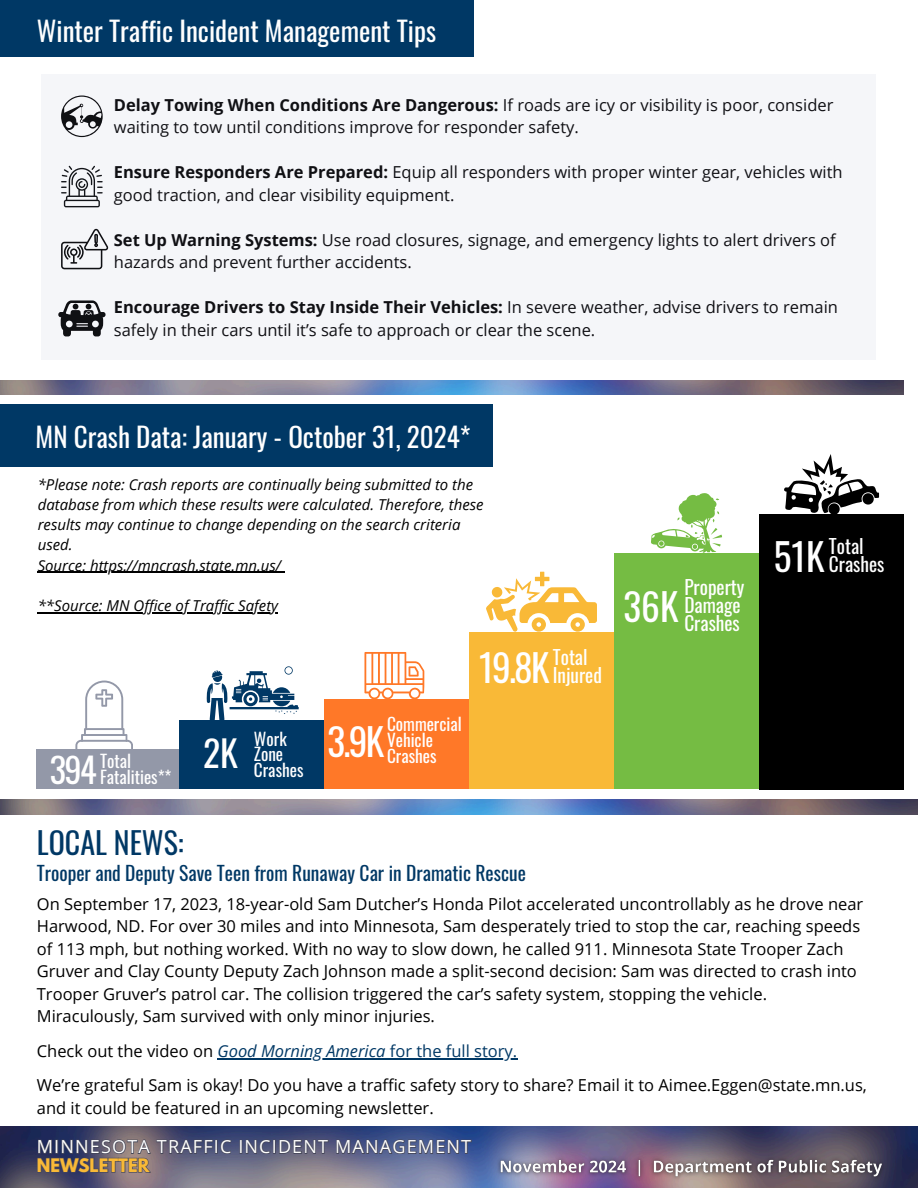
<style>
.page{position:relative;width:918px;height:1188px;background:#fff}
.page>*{position:absolute;margin:0;border:0;box-sizing:border-box;transform-origin:0 0}
.t1{font:37.35px "Oswald";color:#fff}
.t2{font:35.85px "Oswald";color:#fff}
.t3{font:34.35px "Oswald";color:#fff}
.t4{font:30px "Oswald";color:#003865}
.t5{font:27px "Oswald";color:#fff}
.t6{font:27px "Oswald";color:#fefefe}
.t7{font:19.5px "Oswald";color:#003865}
.t8{font:19.35px/18px "Oswald";color:#fff}
.t9{font:18px "Open Sans";letter-spacing:.065em;color:#fff}
.t10{font:17.25px "Oswald";color:#fff}
.t11{font:16.5px/22.5px "Open Sans";color:#000}
.t12{font:700 16.5px "League Spartan";color:#f9b937}
.t13{font:italic 15px/20.2px "Open Sans";color:#000}
.s1{font-weight:700}
.s2{font-style:italic;color:#003865}
.s3{color:#003865}
</style>
<div class="page">
<img style="left:0;top:380px;width:903px;height:15px">
<div style="left:0;top:405px;width:493px;height:62px;background:#003865"></div>
<div style="left:759px;top:514px;width:145px;height:275px;background:#000"></div>
<div style="left:614px;top:553px;width:145px;height:236px;background:#75bc43"></div>
<div style="left:469px;top:632px;width:145px;height:157px;background:#f9b937"></div>
<svg style="left:784px;top:454px;width:95px;height:60px"></svg>
<svg style="left:486px;top:572px;width:111px;height:60px"></svg>
<svg style="left:206px;top:666px;width:93px;height:54px"></svg>
<svg style="left:364px;top:652px;width:60px;height:47px"></svg>
<svg style="left:651px;top:493px;width:71px;height:60px"></svg>
<div style="left:324px;top:699px;width:145px;height:90px;background:#ff7828"></div>
<div style="left:36px;top:749px;width:145px;height:40px;background:#9398a8"></div>
<div style="left:179px;top:720px;width:145px;height:69px;background:#003865"></div>
<svg style="left:75px;top:681px;width:58px;height:68px"></svg>
<hr style="left:38px;top:572px;width:243px;height:1px;background:#000">
<hr style="left:38px;top:612px;width:240px;height:1px;background:#000">
<img style="left:0;top:800px;width:918px;height:14px">
<img style="left:0;top:1127px;width:918px;height:61px">
<div style="left:0;top:0;width:474px;height:57px;background:#003865"></div>
<hr style="left:218px;top:1058px;width:168px;height:2px;background:#003865">
<hr style="left:386px;top:1058px;width:131px;height:2px;background:#003865">
<img style="left:491px;top:1150px;width:401px;height:36px">
<div style="left:42px;top:74px;width:834px;height:285px;background:#f5f6f9"></div>
<p class="t6" style="left:37px;top:9px;width:401px">Winter Traffic Incident Management Tips</p>
<h6 class="t11" style="left:114px;top:93px;width:721px"><span class="s1">Delay Towing When Conditions Are Dangerous:</span> If roads are icy or visibility is poor, consider waiting to tow until conditions improve for responder safety.</h6>
<p class="t11" style="left:114px;top:161px;width:730px"><span class="s1">Ensure Responders Are Prepared:</span> Equip all responders with proper winter gear, vehicles with good traction, and clear visibility equipment.</p>
<h1 class="t11" style="left:114px;top:228px;width:723px"><span class="s1">Set Up Warning Systems:</span> Use road closures, signage, and emergency lights to alert drivers of hazards and prevent further accidents.</h1>
<h6 class="t11" style="left:114px;top:296px;width:726px"><span class="s1">Encourage Drivers to Stay Inside Their Vehicles:</span> In severe weather, advise drivers to remain safely in their cars until it’s safe to approach or clear the scene.</h6>
<p class="t5" style="left:36px;top:415px;width:436px">MN Crash Data: January - October 31, 2024*</p>
<p class="t13" style="left:38px;top:474px;width:448px">*Please note: Crash reports are continually being submitted to the database from which these results were calculated. Therefore, these results may continue to change depending on the search criteria used.</p>
<p class="t13" style="left:38px;top:555px;width:245px">Source: https://mncrash.state.mn.us/</p>
<h1 class="t13" style="left:38px;top:595px;width:242px">**Source: MN Office of Traffic Safety</h1>
<p class="t3" style="left:50px;top:743px;width:48px">394</p>
<p class="t10" style="left:100px;top:747px;width:33px">Total</p>
<p class="t10" style="left:100px;top:763px;width:73px">Fatalities**</p>
<p class="t2" style="left:203px;top:725px;width:36px">2K</p>
<p class="t10" style="left:254px;top:725px;width:34px">Work</p>
<p class="t10" style="left:254px;top:741px;width:31px">Zone</p>
<p class="t10" style="left:254px;top:756px;width:51px">Crashes</p>
<p class="t10" style="left:387px;top:711px;width:76px">Commercial</p>
<p class="t10" style="left:387px;top:726px;width:47px">Vehicle</p>
<h4 class="t10" style="left:387px;top:742px;width:51px">Crashes</h4>
<p class="t1" style="left:328px;top:712px;width:58px">3.9K</p>
<p class="t1" style="left:479px;top:639px;width:72px">19.8K</p>
<p class="t8" style="left:553px;top:647px;width:51px">Total<br>Injured</p>
<p class="t1" style="left:624px;top:577px;width:57px">36K</p>
<p class="t8" style="left:684px;top:577px;width:62px">Property<br>Damage<br>Crashes</p>
<h4 class="t1" style="left:774px;top:527px;width:52px">51K</h4>
<p class="t8" style="left:829px;top:536px;width:57px">Total<br>Crashes</p>
<h1 class="t4" style="left:37px;top:819px;width:149px">LOCAL NEWS:</h1>
<p class="t7" style="left:37px;top:857px;width:491px">Trooper and Deputy Save Teen from Runaway Car in Dramatic Rescue</p>
<p class="t11" style="left:37px;top:892px;width:828px">On September 17, 2023, 18-year-old Sam Dutcher’s Honda Pilot accelerated uncontrollably as he drove near Harwood, ND. For over 30 miles and into Minnesota, Sam desperately tried to stop the car, reaching speeds of 113 mph, but nothing worked. With no way to slow down, he called 911. Minnesota State Trooper Zach Gruver and Clay County Deputy Zach Johnson made a split-second decision: Sam was directed to crash into Trooper Gruver’s patrol car. The collision triggered the car’s safety system, stopping the vehicle.<br>Miraculously, Sam survived with only minor injuries.</p>
<p class="t11" style="left:37px;top:1039px;width:482px">Check out the video on <span class="s2">Good Morning America</span> <span class="s3">for the full story.</span></p>
<p class="t11" style="left:37px;top:1074px;width:832px">We’re grateful Sam is okay! Do you have a traffic safety story to share? Email it to Aimee.Eggen@state.mn.us, and it could be featured in an upcoming newsletter.</p>
<p class="t9" style="left:37px;top:1134px;width:436px">MINNESOTA TRAFFIC INCIDENT MANAGEMENT</p>
<h1 class="t12" style="left:37px;top:1157px;width:115px">NEWSLETTER</h1>
</div>
